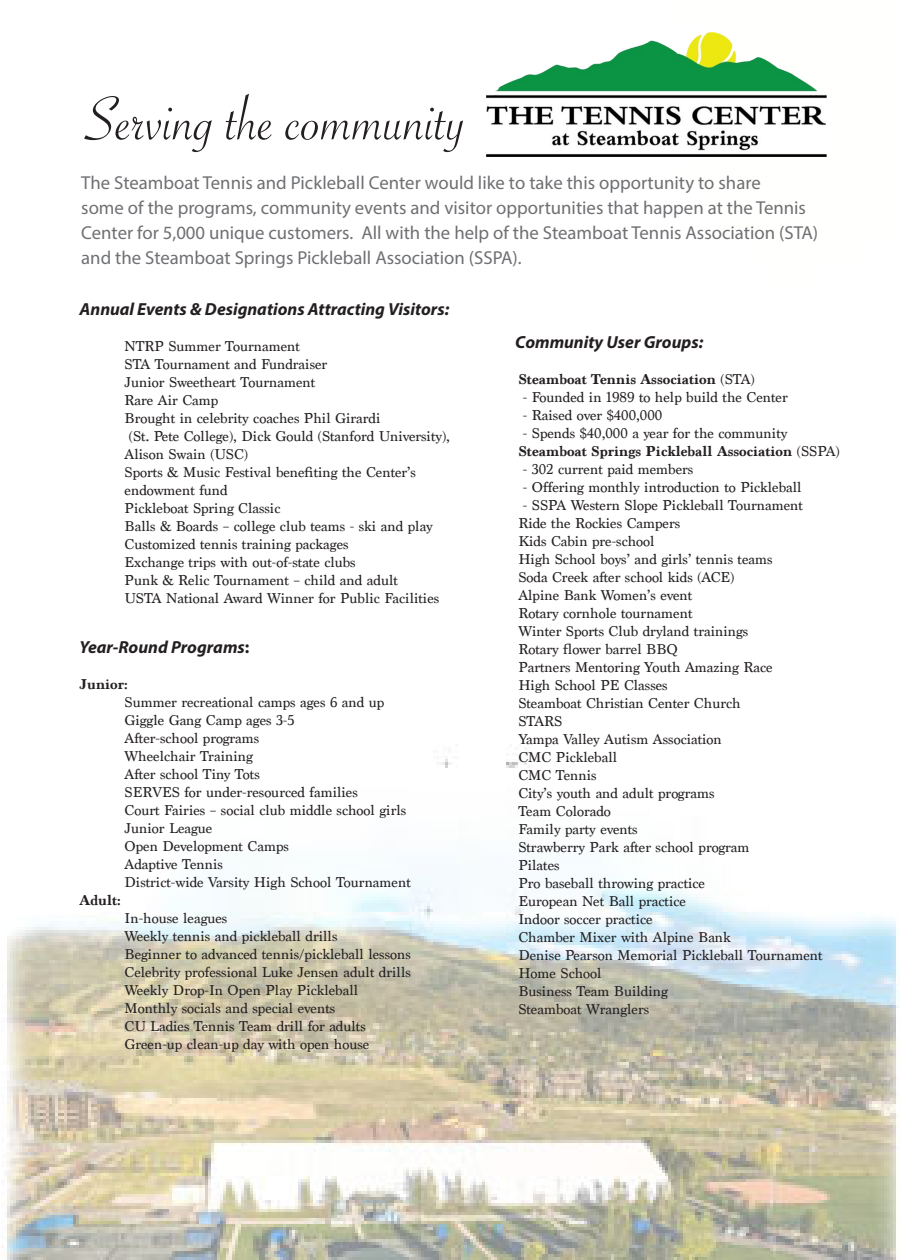
<style>
.page{position:relative;width:900px;height:1260px;background:#fff}
.page>*{position:absolute;margin:0;border:0;box-sizing:border-box;transform-origin:0 0}
.t1{font:66.25px "Savoye Let Plain";color:#231f20}
.t2{font:18.75px "Myriad Pro";color:#6f7073}
.t3{font:italic 700 17.5px "Myriad Pro";color:#231f20}
.t4{font:15px "Marion";color:#231f20}
.t5{font:700 15px "Marion";color:#231f20}
.s1{font-weight:400}
.s2{font-style:normal}
</style>
<div class="page">
<img style="left:1px;top:95px;width:898px;height:1165px">
<img style="left:486px;top:32px;width:340px;height:124px">
<svg style="left:1px;top:95px;width:480px;height:202px"></svg>
<p class="t1" style="left:85px;top:76px;width:383px">Serving the community</p>
<p class="t2" style="left:81px;top:171px;width:681px">The Steamboat Tennis and Pickleball Center would like to take this opportunity to share</p>
<p class="t2" style="left:81px;top:196px;width:726px">some of the programs, community events and visitor opportunities that happen at the Tennis</p>
<p class="t2" style="left:81px;top:221px;width:738px">Center for 5,000 unique customers. All with the help of the Steamboat Tennis Association (STA)</p>
<p class="t2" style="left:81px;top:246px;width:442px">and the Steamboat Springs Pickleball Association (SSPA).</p>
<p class="t3" style="left:80px;top:297px;width:371px">Annual Events &amp; Designations Attracting Visitors:</p>
<p class="t4" style="left:125px;top:337px;width:177px">NTRP Summer Tournament</p>
<p class="t4" style="left:125px;top:355px;width:204px">STA Tournament and Fundraiser</p>
<p class="t4" style="left:125px;top:373px;width:192px">Junior Sweetheart Tournament</p>
<p class="t4" style="left:125px;top:391px;width:95px">Rare Air Camp</p>
<p class="t4" style="left:125px;top:409px;width:257px">Brought in celebrity coaches Phil Girardi</p>
<p class="t4" style="left:129px;top:427px;width:323px">(St. Pete College), Dick Gould (Stanford University),</p>
<p class="t4" style="left:125px;top:445px;width:125px">Alison Swain (USC)</p>
<p class="t4" style="left:125px;top:463px;width:293px">Sports &amp; Music Festival benefiting the Center’s</p>
<p class="t4" style="left:125px;top:481px;width:105px">endowment fund</p>
<p class="t4" style="left:125px;top:499px;width:157px">Pickleboat Spring Classic</p>
<p class="t4" style="left:125px;top:517px;width:310px">Balls &amp; Boards – college club teams - ski and play</p>
<p class="t4" style="left:125px;top:535px;width:225px">Customized tennis training packages</p>
<p class="t4" style="left:125px;top:553px;width:233px">Exchange trips with out-of-state clubs</p>
<p class="t4" style="left:125px;top:571px;width:275px">Punk &amp; Relic Tournament – child and adult</p>
<p class="t4" style="left:125px;top:589px;width:316px">USTA National Award Winner for Public Facilities</p>
<p class="t3" style="left:515px;top:331px;width:189px">Community User Groups:</p>
<p class="t5" style="left:518px;top:370px;width:238px">Steamboat Tennis Association <span class="s1">(STA)</span></p>
<p class="t4" style="left:523px;top:388px;width:266px">- Founded in 1989 to help build the Center</p>
<p class="t4" style="left:523px;top:406px;width:141px">- Raised over $400,000</p>
<p class="t4" style="left:523px;top:424px;width:266px">- Spends $40,000 a year for the community</p>
<p class="t5" style="left:518px;top:442px;width:323px">Steamboat Springs Pickleball Association <span class="s1">(SSPA)</span></p>
<p class="t4" style="left:523px;top:460px;width:172px">- 302 current paid members</p>
<p class="t4" style="left:523px;top:478px;width:280px">- Offering monthly introduction to Pickleball</p>
<p class="t4" style="left:523px;top:496px;width:282px">- SSPA Western Slope Pickleball Tournament</p>
<p class="t4" style="left:518px;top:514px;width:163px">Ride the Rockies Campers</p>
<p class="t4" style="left:518px;top:532px;width:138px">Kids Cabin pre-school</p>
<p class="t4" style="left:518px;top:550px;width:256px">High School boys’ and girls’ tennis teams</p>
<p class="t4" style="left:518px;top:568px;width:218px">Soda Creek after school kids (ACE)</p>
<p class="t4" style="left:518px;top:586px;width:175px">Alpine Bank Women’s event</p>
<p class="t4" style="left:518px;top:604px;width:176px">Rotary cornhole tournament</p>
<p class="t4" style="left:518px;top:622px;width:231px">Winter Sports Club dryland trainings</p>
<p class="t4" style="left:518px;top:640px;width:161px">Rotary flower barrel BBQ</p>
<p class="t4" style="left:518px;top:658px;width:256px">Partners Mentoring Youth Amazing Race</p>
<p class="t4" style="left:518px;top:676px;width:151px">High School PE Classes</p>
<p class="t4" style="left:518px;top:694px;width:224px">Steamboat Christian Center Church</p>
<p class="t4" style="left:518px;top:712px;width:46px">STARS</p>
<p class="t4" style="left:518px;top:730px;width:205px">Yampa Valley Autism Association</p>
<p class="t4" style="left:518px;top:748px;width:100px">CMC Pickleball</p>
<p class="t4" style="left:518px;top:766px;width:80px">CMC Tennis</p>
<p class="t4" style="left:518px;top:784px;width:198px">City’s youth and adult programs</p>
<p class="t4" style="left:518px;top:802px;width:94px">Team Colorado</p>
<p class="t4" style="left:518px;top:820px;width:121px">Family party events</p>
<p class="t4" style="left:518px;top:838px;width:233px">Strawberry Park after school program</p>
<p class="t4" style="left:518px;top:856px;width:43px">Pilates</p>
<p class="t4" style="left:518px;top:874px;width:188px">Pro baseball throwing practice</p>
<p class="t4" style="left:518px;top:892px;width:169px">European Net Ball practice</p>
<p class="t4" style="left:518px;top:910px;width:136px">Indoor soccer practice</p>
<p class="t4" style="left:518px;top:928px;width:214px">Chamber Mixer with Alpine Bank</p>
<p class="t4" style="left:518px;top:946px;width:306px">Denise Pearson Memorial Pickleball Tournament</p>
<p class="t4" style="left:518px;top:964px;width:85px">Home School</p>
<p class="t4" style="left:518px;top:982px;width:151px">Business Team Building</p>
<p class="t4" style="left:518px;top:1000px;width:132px">Steamboat Wranglers</p>
<p class="t3" style="left:80px;top:636px;width:171px">Year-Round Programs<span class="s2">:</span></p>
<p class="t5" style="left:80px;top:675px;width:50px">Junior:</p>
<p class="t4" style="left:125px;top:693px;width:261px">Summer recreational camps ages 6 and up</p>
<p class="t4" style="left:125px;top:711px;width:171px">Giggle Gang Camp ages 3-5</p>
<p class="t4" style="left:125px;top:729px;width:136px">After-school programs</p>
<p class="t4" style="left:125px;top:747px;width:130px">Wheelchair Training</p>
<p class="t4" style="left:125px;top:765px;width:137px">After school Tiny Tots</p>
<p class="t4" style="left:125px;top:783px;width:235px">SERVES for under-resourced families</p>
<p class="t4" style="left:125px;top:801px;width:283px">Court Fairies – social club middle school girls</p>
<p class="t4" style="left:125px;top:819px;width:89px">Junior League</p>
<p class="t4" style="left:125px;top:837px;width:166px">Open Development Camps</p>
<p class="t4" style="left:125px;top:855px;width:100px">Adaptive Tennis</p>
<p class="t4" style="left:125px;top:873px;width:288px">District-wide Varsity High School Tournament</p>
<p class="t5" style="left:80px;top:891px;width:43px">Adult:</p>
<p class="t4" style="left:125px;top:909px;width:104px">In-house leagues</p>
<p class="t4" style="left:125px;top:927px;width:214px">Weekly tennis and pickleball drills</p>
<p class="t4" style="left:125px;top:945px;width:288px">Beginner to advanced tennis/pickleball lessons</p>
<p class="t4" style="left:125px;top:963px;width:288px">Celebrity professional Luke Jensen adult drills</p>
<p class="t4" style="left:125px;top:981px;width:235px">Weekly Drop-In Open Play Pickleball</p>
<p class="t4" style="left:125px;top:999px;width:212px">Monthly socials and special events</p>
<p class="t4" style="left:125px;top:1017px;width:243px">CU Ladies Tennis Team drill for adults</p>
<p class="t4" style="left:125px;top:1035px;width:246px">Green-up clean-up day with open house</p>
</div>
